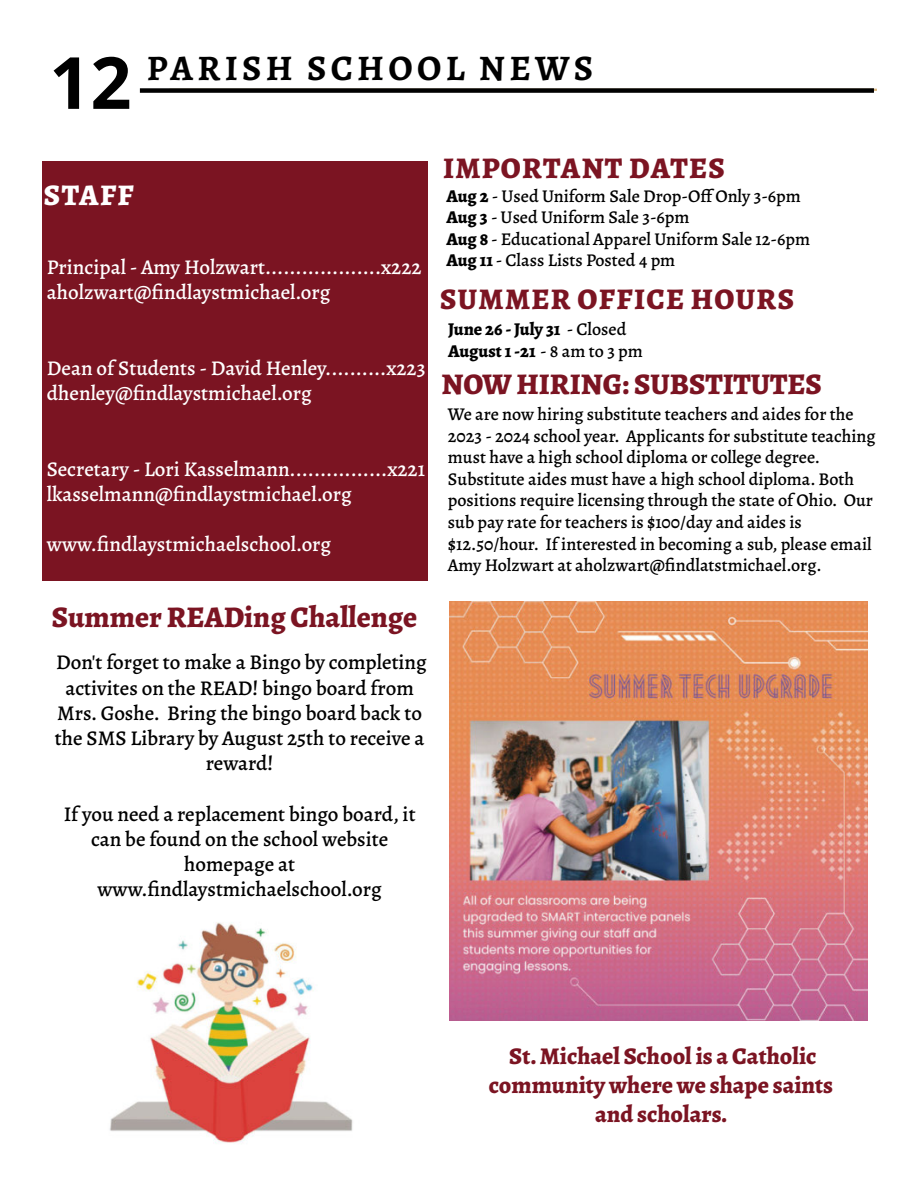
<style>
.page{position:relative;width:918px;height:1188px;background:#fff}
.page>*{position:absolute;margin:0;border:0;box-sizing:border-box;transform-origin:0 0}
.Page_Number_e7551068{font:700 72px "Open Sans";color:#000}
.Page_Title_Left_7f18{font:700 36px "Alegreya";letter-spacing:.12em;color:#000}
.Body_Copy_0e163d4d-a{font:800 30px "Qfkgls Alegreya";color:#7b1422}
.Section_Heading_95fe{font:800 30px "Qfkgls Alegreya";letter-spacing:.045em;color:#7b1422}
.Section_Heading_95fe-2{font:800 30px "Qfkgls Alegreya";letter-spacing:.045em;color:#fff}
.Body_Copy_0e163d4d-a-2{font:800 24px/28.8px "Qfkgls Alegreya";color:#7b1422;text-align:center}
.Body_Copy_0e163d4d-a-3{font:500 21px "Dwsygv Alegreya";color:#fff}
.Body_Copy_0e163d4d-a-4{font:500 21px/25.2px "Cnqxpg Alegreya";color:#000;text-align:center}
.Body_Copy_0e163d4d-a-5{font:500 18px/21.6px "Cnqxpg Alegreya";color:#000}
.Body_Copy_0e163d4d-a-6{font:500 18px "Dwsygv Alegreya";color:#000}
.Body_Copy_0e163d4d-a-7{font:800 18px "Qfkgls Alegreya";color:#000}
.s1{font-family:"Dwsygv Alegreya"}
.s2{font-family:"Qfkgls Alegreya";font-weight:800}
.s3{font-family:"Cnqxpg Alegreya";font-weight:500}
</style>
<div class="page">
<hr style="left:170px;top:89px;width:707px;height:2px;background:#d8b57d">
<div style="left:140px;top:88px;width:734px;height:5px;background:#000"></div>
<div style="left:42px;top:161px;width:385px;height:419px;background:#7b1422"></div>
<img style="left:449px;top:601px;width:418px;height:419px">
<img style="left:109px;top:922px;width:244px;height:221px">
<p class="Page_Number_e7551068" style="left:49px;top:32px;width:84px">12</p>
<p class="Page_Title_Left_7f18" style="left:147px;top:43px;width:448px">PARISH SCHOOL NEWS</p>
<p class="Section_Heading_95fe" style="left:443px;top:147px;width:283px">IMPORTANT DATES</p>
<p class="Section_Heading_95fe-2" style="left:44px;top:173px;width:91px">STAFF</p>
<p class="Body_Copy_0e163d4d-a-3" style="left:47px;top:253px;width:376px">Principal - Amy Holzwart...................x222</p>
<p class="Body_Copy_0e163d4d-a-3" style="left:47px;top:279px;width:285px">aholzwart@findlaystmichael.org</p>
<p class="Body_Copy_0e163d4d-a-3" style="left:47px;top:354px;width:380px">Dean of Students - David Henley..........x223</p>
<p class="Body_Copy_0e163d4d-a-3" style="left:47px;top:379px;width:266px">dhenley@findlaystmichael.org</p>
<p class="Body_Copy_0e163d4d-a-3" style="left:47px;top:455px;width:380px">Secretary - Lori Kasselmann................x221</p>
<p class="Body_Copy_0e163d4d-a-3" style="left:47px;top:480px;width:306px">lkasselmann@findlaystmichael.org</p>
<p class="Body_Copy_0e163d4d-a-3" style="left:47px;top:531px;width:286px">www.findlaystmichaelschool.org</p>
<p class="Body_Copy_0e163d4d-a" style="left:52px;top:595px;width:367px">Summer READing Challenge</p>
<p class="Body_Copy_0e163d4d-a-4" style="left:55px;top:650px;width:374px"><span class="s1">Don't forget to make a Bingo by completing </span>activites on the READ! bingo board from Mrs. Goshe. Bring the bingo board back to <span class="s1">the SMS Library by August 25th to receive a </span>reward!</p>
<p class="Body_Copy_0e163d4d-a-4" style="left:64px;top:801px;width:353px">If you need a replacement bingo board, it can be found on the school website homepage at <span class="s1">www.findlaystmichaelschool.org</span></p>
<p class="Body_Copy_0e163d4d-a-6" style="left:446px;top:184px;width:356px"><span class="s2">Aug 2</span> - Used Uniform Sale Drop-Off Only 3-6pm</p>
<p class="Body_Copy_0e163d4d-a-6" style="left:446px;top:206px;width:245px"><span class="s2">Aug 3</span> - Used Uniform Sale 3-6pm</p>
<p class="Body_Copy_0e163d4d-a-6" style="left:446px;top:227px;width:365px"><span class="s2">Aug 8</span> - Educational Apparel Uniform Sale 12-6pm</p>
<p class="Body_Copy_0e163d4d-a-5" style="left:446px;top:250px;width:230px"><span class="s2">Aug 11</span> - Class Lists Posted 4 pm</p>
<p class="Section_Heading_95fe" style="left:440px;top:277px;width:355px">SUMMER OFFICE HOURS</p>
<p class="Body_Copy_0e163d4d-a-7" style="left:448px;top:316px;width:180px">June 26 - July 31 <span class="s3">- Closed</span></p>
<p class="Body_Copy_0e163d4d-a-7" style="left:448px;top:337px;width:196px">August 1 -21 <span class="s3">- 8 am to 3 pm</span></p>
<p class="Body_Copy_0e163d4d-a" style="left:441px;top:362px;width:382px">NOW HIRING: SUBSTITUTES</p>
<p class="Body_Copy_0e163d4d-a-5" style="left:448px;top:403px;width:429px">We are now hiring substitute teachers and aides for the <span class="s1">2023 - 2024 school year. Applicants for substitute teaching </span>must have a high school diploma or college degree.<br>Substitute aides must have a high school diploma. Both positions require licensing through the state of Ohio. Our sub pay rate for teachers is $100/day and aides is <span class="s1">$12.50/hour. If interested in becoming a sub, please email Amy Holzwart at aholzwart@findlatstmichael.org.</span></p>
<p class="Body_Copy_0e163d4d-a-2" style="left:489px;top:1041px;width:346px">St. Michael School is a Catholic community where we shape saints and scholars.</p>
</div>
